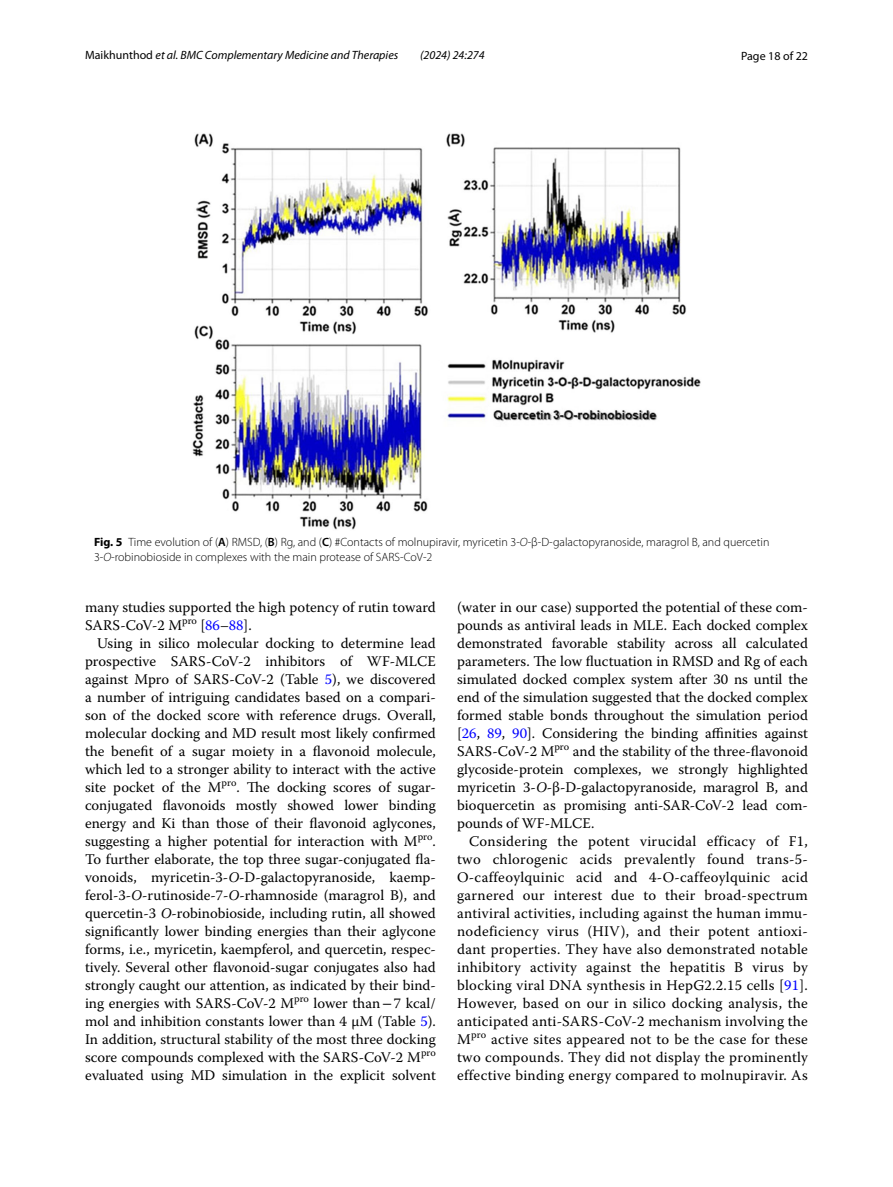
<style>
.page{position:relative;width:893px;height:1187px;background:#fff}
.page>*{position:absolute;margin:0;border:0;box-sizing:border-box;transform-origin:0 0}
.t1{font:14.7px/18px "Warnock Pro";color:#000;text-align:justify}
.t2{font:300 12px/15px "Myriad Pro";color:#000}
.t3{font:italic 12px "Myriad Pro";color:#000}
.t4{font:12px "Myriad Pro";color:#000}
.s1{font-style:normal}
.s2{font-weight:700}
.s3{font-weight:600}
.s4{font-style:italic}
.s5{color:#00f}
.s6{font-family:"STIX"}
</style>
<div class="page">
<img style="left:192px;top:133px;width:509px;height:397px">
<p class="t3" style="left:85px;top:48px;width:315px"><span class="s1">Maikhunthod</span> et al. BMC Complementary Medicine and Therapies</p>
<p class="t3" style="left:420px;top:48px;width:66px">(2024) 24:274</p>
<p class="t4" style="left:741px;top:48px;width:68px">Page 18 of 22</p>
<p class="t2" style="left:94px;top:534px;width:677px"><span class="s2">Fig. 5</span> Time evolution of (<span class="s3">A</span>) RMSD, (<span class="s3">B</span>) Rg, and (<span class="s3">C</span>) #Contacts of molnupiravir, myricetin 3-<span class="s4">O</span>-β-D-galactopyranoside, maragrol B, and quercetin<br>3-<span class="s4">O</span>-robinobioside in complexes with the main protease of SARS-CoV-2</p>
<p class="t1" style="left:85px;top:597px;width:352px">many studies supported the high potency of rutin toward<br>SARS-CoV-2 M<sup>pro</sup> [<span class="s5">86</span>–<span class="s5">88</span>].</p>
<p class="t1" style="left:85px;top:633px;width:352px;text-indent:12px">Using in silico molecular docking to determine lead prospective SARS-CoV-2 inhibitors of WF-MLCE against Mpro of SARS-CoV-2 (Table <span class="s5">5</span>), we discovered a number of intriguing candidates based on a compari&shy;son of the docked score with reference drugs. Overall, molecular docking and MD result most likely confirmed the benefit of a sugar moiety in a flavonoid molecule, which led to a stronger ability to interact with the active site pocket of the M<sup>pro</sup>. The docking scores of sugar&shy;conjugated flavonoids mostly showed lower binding energy and Ki than those of their flavonoid aglycones, suggesting a higher potential for interaction with M<sup>pro</sup>.<br>To further elaborate, the top three sugar-conjugated fla&shy;vonoids, myricetin-3-<span class="s4">O</span>-D-galactopyranoside, kaemp&shy;ferol-3-<span class="s4">O</span>-rutinoside-7-<span class="s4">O</span>-rhamnoside (maragrol B), and quercetin-3 <span class="s4">O</span>-robinobioside, including rutin, all showed significantly lower binding energies than their aglycone forms, i.e., myricetin, kaempferol, and quercetin, respec&shy;tively. Several other flavonoid-sugar conjugates also had strongly caught our attention, as indicated by their bind&shy;ing energies with SARS-CoV-2 M<sup>pro</sup> lower than<span class="s6">−</span>7 kcal/ mol and inhibition constants lower than 4 μM (Table <span class="s5">5</span>).<br>In addition, structural stability of the most three docking score compounds complexed with the SARS-CoV-2 M<sup>pro </sup>evaluated using MD simulation in the explicit solvent</p>
<p class="t1" style="left:457px;top:597px;width:352px">(water in our case) supported the potential of these com&shy;pounds as antiviral leads in MLE. Each docked complex demonstrated favorable stability across all calculated parameters. The low fluctuation in RMSD and Rg of each simulated docked complex system after 30 ns until the end of the simulation suggested that the docked complex formed stable bonds throughout the simulation period [<span class="s5">26</span>, <span class="s5">89</span>, <span class="s5">90</span>]. Considering the binding affinities against SARS-CoV-2 M<sup>pro</sup> and the stability of the three-flavonoid glycoside-protein complexes, we strongly highlighted myricetin 3-<span class="s4">O</span>-β-D-galactopyranoside, maragrol B, and bioquercetin as promising anti-SAR-CoV-2 lead com&shy;pounds of WF-MLCE.</p>
<p class="t1" style="left:457px;top:831px;width:352px;text-indent:12px">Considering the potent virucidal efficacy of F1, two chlorogenic acids prevalently found trans-5- O-caffeoylquinic acid and 4-O-caffeoylquinic acid garnered our interest due to their broad-spectrum antiviral activities, including against the human immu&shy;nodeficiency virus (HIV), and their potent antioxi&shy;dant properties. They have also demonstrated notable inhibitory activity against the hepatitis B virus by blocking viral DNA synthesis in HepG2.2.15 cells [<span class="s5">91</span>].<br>However, based on our in silico docking analysis, the anticipated anti-SARS-CoV-2 mechanism involving the M<sup>pro</sup> active sites appeared not to be the case for these two compounds. They did not display the prominently effective binding energy compared to molnupiravir. As</p>
</div>
